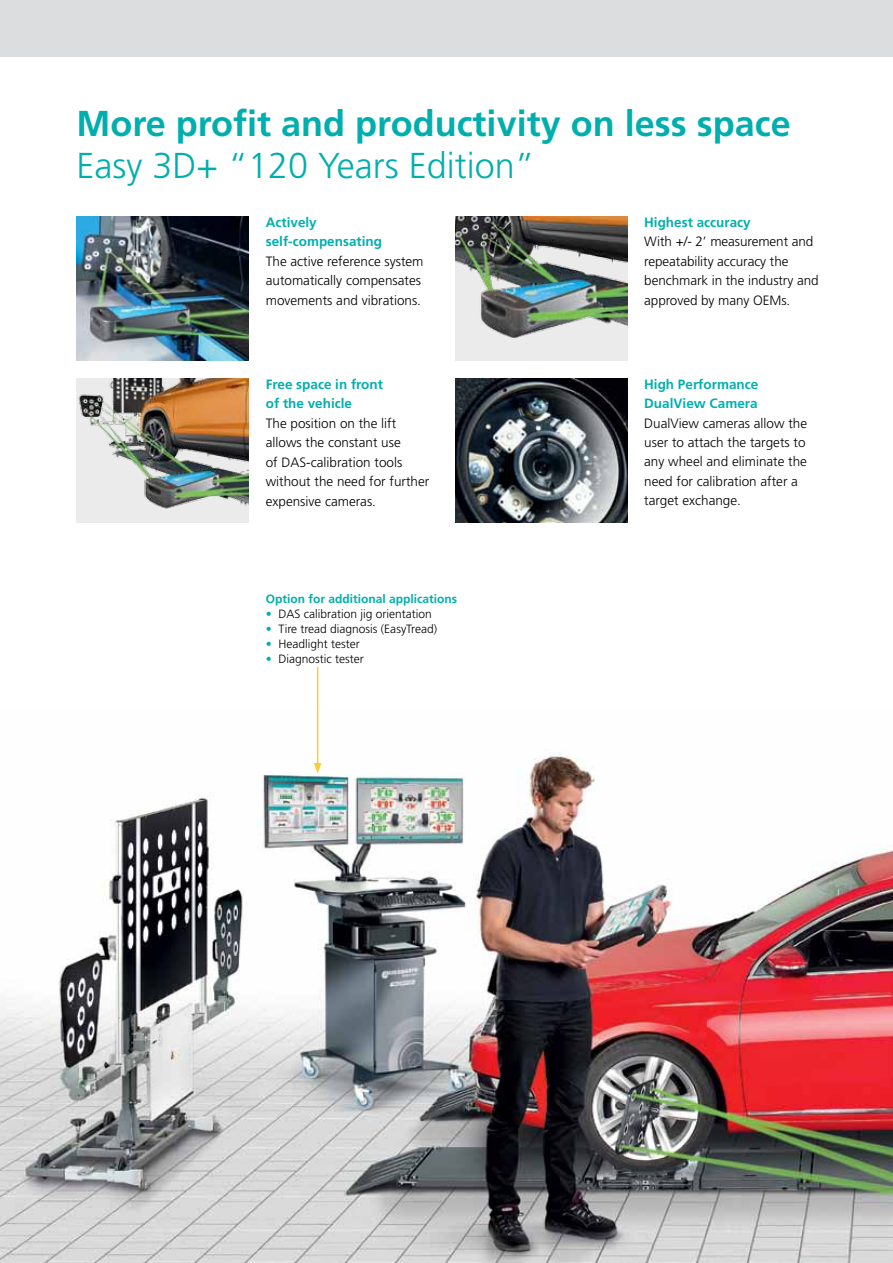
<style>
.page{position:relative;width:893px;height:1263px;background:#fff}
.page>*{position:absolute;margin:0;border:0;box-sizing:border-box;transform-origin:0 0}
.t1{font:700 36px "Frutiger";color:#00afad}
.t2{font:300 36px "Frutiger";color:#00afad}
.t3{font:300 13.5px/19.5px "Frutiger";color:#000}
.t4{font:700 13.5px/19.5px "Frutiger";color:#00afad}
.t5{font:300 12px "Frutiger";color:#000}
.t6{font:700 12px "Frutiger";color:#00afad}
.s1{color:#00afad}
</style>
<div class="page">
<img style="left:0;top:708px;width:893px;height:555px">
<div style="left:0;top:0;width:893px;height:57px;background:#dcddde"></div>
<img style="left:77px;top:216px;width:172px;height:144px">
<div style="left:455px;top:216px;width:172px;height:144px;background:#ebebec"></div>
<img style="left:455px;top:216px;width:172px;height:122px">
<img style="left:455px;top:378px;width:172px;height:144px">
<div style="left:77px;top:378px;width:172px;height:144px;background:#ebebec"></div>
<img style="left:78px;top:378px;width:171px;height:131px">
<hr style="left:317px;top:667px;width:1px;height:98px;background:#ffcc31">
<svg style="left:314px;top:763px;width:7px;height:10px"></svg>
<h1 class="t1" style="left:77px;top:102px;width:716px">More profit and productivity on less space</h1>
<h1 class="t2" style="left:77px;top:145px;width:460px">Easy 3D+ “120 Years Edition”</h1>
<p class="t4" style="left:266px;top:212px;width:118px">Actively self-compensating</p>
<p class="t3" style="left:266px;top:251px;width:159px">The active reference system automatically compensates movements and vibrations.</p>
<p class="t4" style="left:266px;top:374px;width:119px">Free space in front of the vehicle</p>
<p class="t3" style="left:266px;top:413px;width:165px">The position on the lift allows the constant use<br>of DAS-calibration tools without the need for further expensive cameras.</p>
<p class="t6" style="left:266px;top:592px;width:193px">Option for additional applications</p>
<p class="t5" style="left:266px;top:607px;width:168px"><span class="s1">•</span> DAS calibration jig orientation</p>
<p class="t5" style="left:266px;top:622px;width:173px"><span class="s1">•</span> Tire tread diagnosis (EasyTread)</p>
<p class="t5" style="left:266px;top:637px;width:96px"><span class="s1">•</span> Headlight tester</p>
<p class="t5" style="left:266px;top:652px;width:100px"><span class="s1">•</span> Diagnostic tester</p>
<p class="t4" style="left:644px;top:212px;width:108px">Highest accuracy</p>
<p class="t3" style="left:644px;top:232px;width:176px">With +/- 2’ measurement and repeatability accuracy the benchmark in the industry and approved by many OEMs.</p>
<p class="t4" style="left:644px;top:374px;width:116px">High Performance<br>DualView Camera</p>
<p class="t3" style="left:644px;top:413px;width:164px">DualView cameras allow the user to attach the targets to any wheel and eliminate the need for calibration after a target exchange.</p>
</div>
